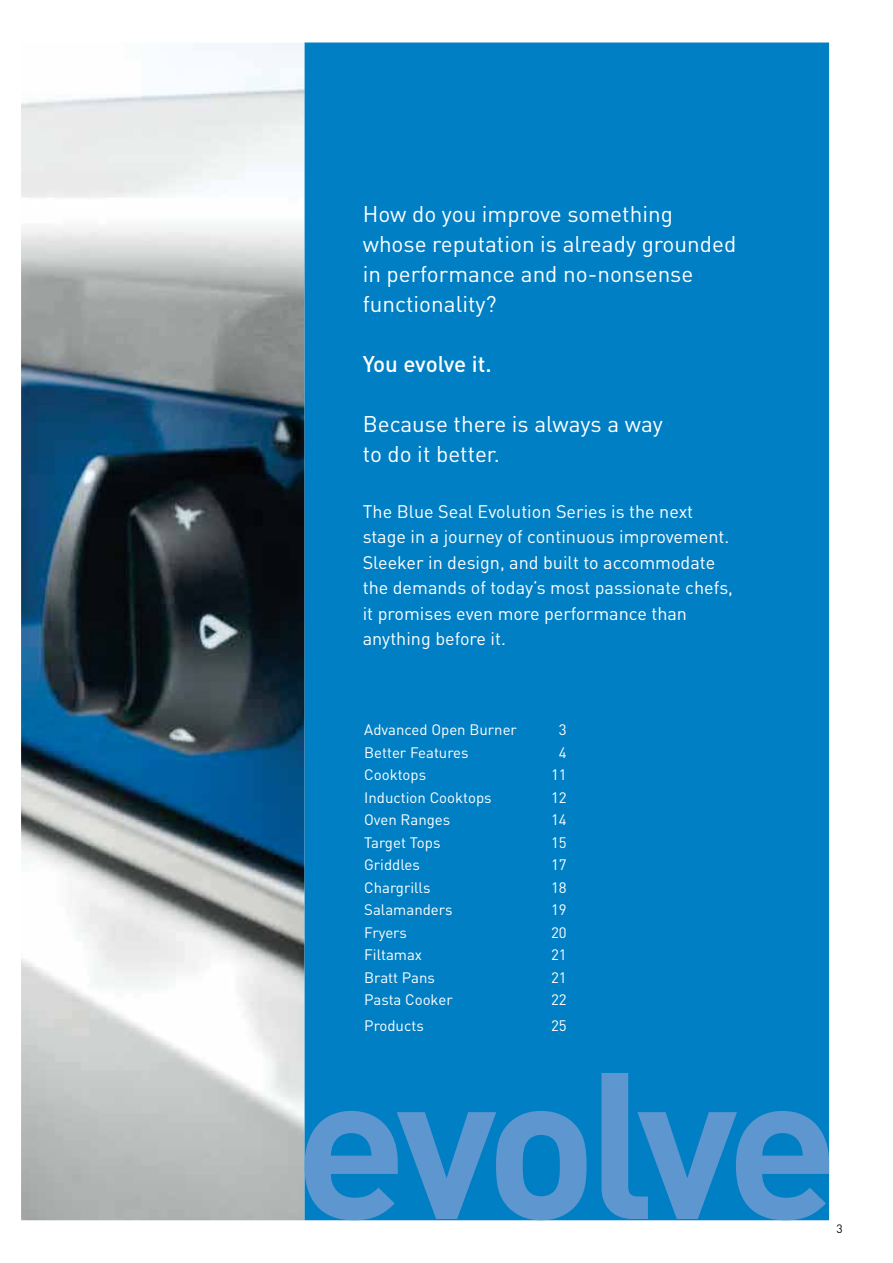
<style>
.page{position:relative;width:893px;height:1263px;background:#fff}
.page>*{position:absolute;margin:0;border:0;box-sizing:border-box;transform-origin:0 0}
.t1{font:22.5px/30px "DIN";color:#fff}
.t2{font:500 22.5px "DIN";letter-spacing:-.01em;color:#fff}
.t3{font:18px/25.5px "DIN";color:#fff}
.t4{font:15px "DIN";color:#fff}
.t5{font:12px "DIN";color:#030806}
</style>
<div class="page">
<img style="left:21px;top:43px;width:284px;height:1177px">
<div style="left:306px;top:43px;width:523px;height:1177px;background:#007fc4"></div>
<img style="left:305px;top:43px;width:1px;height:1177px">
<svg style="left:305px;top:1111px;width:281px;height:109px;background:#368cca"></svg>
<svg style="left:601px;top:1073px;width:228px;height:147px;background:#2b8ac9"></svg>
<p class="t1" style="left:363px;top:202px;width:375px">How do you improve something whose reputation is already grounded in performance and no-nonsense functionality?</p>
<p class="t2" style="left:363px;top:356px;width:130px">You evolve it.</p>
<p class="t1" style="left:363px;top:412px;width:302px">Because there is always a way to do it better.</p>
<p class="t3" style="left:363px;top:501px;width:372px">The Blue Seal Evolution Series is the next stage in a journey of continuous improvement.<br>Sleeker in design, and built to accommodate the demands of today’s most passionate chefs, it promises even more performance than anything before it.</p>
<p class="t4" style="left:364px;top:724px;width:154px">Advanced Open Burner</p>
<p class="t4" style="left:559px;top:724px;width:9px">3</p>
<p class="t4" style="left:364px;top:747px;width:106px">Better Features</p>
<p class="t4" style="left:559px;top:747px;width:9px">4</p>
<p class="t4" style="left:364px;top:769px;width:63px">Cooktops</p>
<p class="t4" style="left:551px;top:769px;width:17px">11</p>
<p class="t4" style="left:364px;top:792px;width:129px">Induction Cooktops</p>
<p class="t4" style="left:551px;top:792px;width:17px">12</p>
<p class="t4" style="left:364px;top:814px;width:88px">Oven Ranges</p>
<p class="t4" style="left:551px;top:814px;width:17px">14</p>
<p class="t4" style="left:364px;top:837px;width:78px">Target Tops</p>
<p class="t4" style="left:551px;top:837px;width:17px">15</p>
<p class="t4" style="left:364px;top:859px;width:57px">Griddles</p>
<p class="t4" style="left:551px;top:859px;width:17px">17</p>
<p class="t4" style="left:364px;top:882px;width:68px">Chargrills</p>
<p class="t4" style="left:551px;top:882px;width:17px">18</p>
<p class="t4" style="left:364px;top:904px;width:90px">Salamanders</p>
<p class="t4" style="left:551px;top:904px;width:17px">19</p>
<p class="t4" style="left:364px;top:927px;width:44px">Fryers</p>
<p class="t4" style="left:551px;top:927px;width:17px">20</p>
<p class="t4" style="left:364px;top:949px;width:59px">Filtamax</p>
<p class="t4" style="left:551px;top:949px;width:17px">21</p>
<p class="t4" style="left:364px;top:972px;width:72px">Bratt Pans</p>
<p class="t4" style="left:551px;top:972px;width:17px">21</p>
<p class="t4" style="left:364px;top:994px;width:90px">Pasta Cooker</p>
<p class="t4" style="left:551px;top:994px;width:17px">22</p>
<p class="t4" style="left:364px;top:1020px;width:61px">Products</p>
<p class="t4" style="left:551px;top:1020px;width:17px">25</p>
<p class="t5" style="left:836px;top:1224px;width:8px">3</p>
</div>
